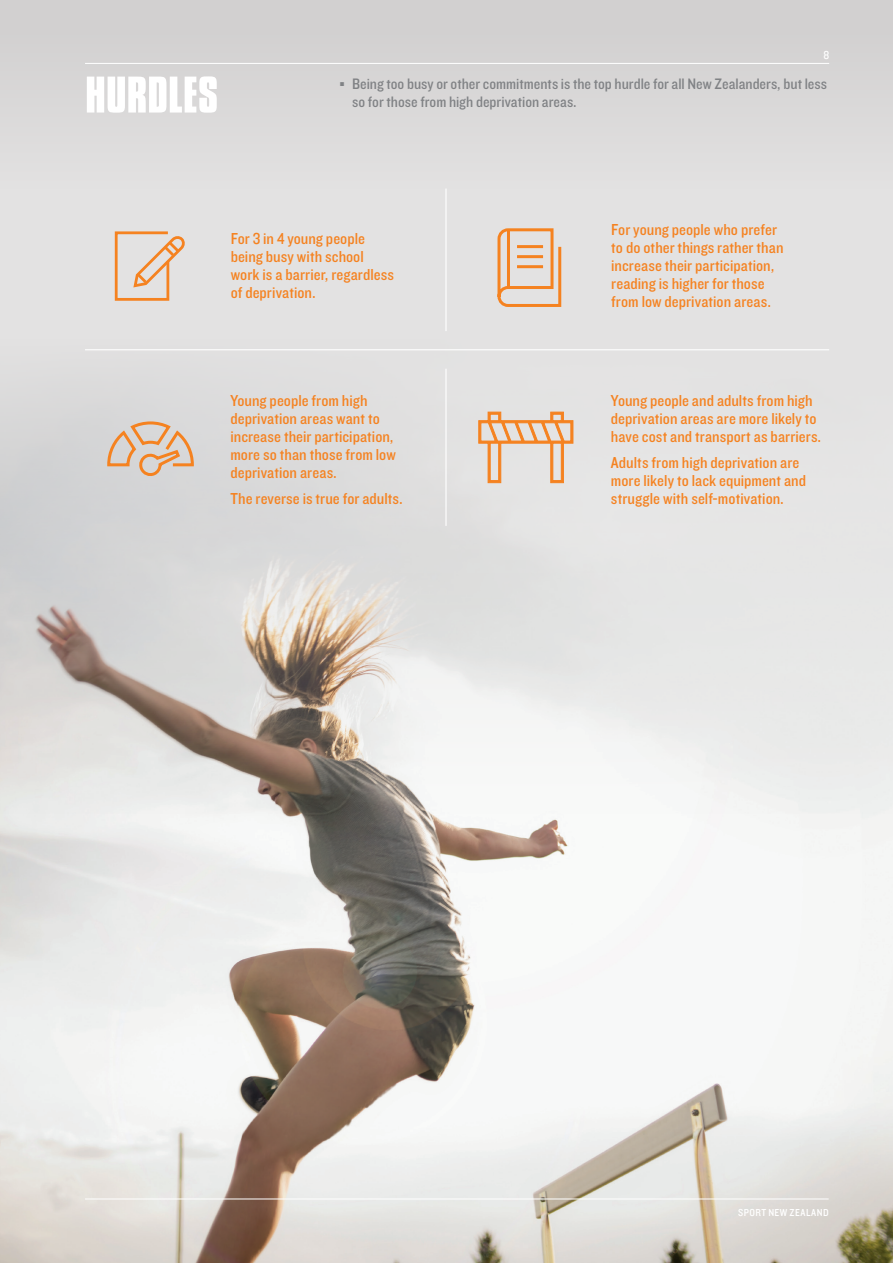
<style>
.page{position:relative;width:893px;height:1263px;background:#fff}
.page>*{position:absolute;margin:0;border:0;box-sizing:border-box;transform-origin:0 0}
._4_Headings{font:54px "Compacta Bld";color:#fff}
._4_Figure_Body{font:16.5px/18px "Knockout 30 Junior Welterwt";color:#f58220}
.t1{font:15.75px/18px "Knockout 30 Junior Welterwt";color:#808285}
.t2{font:12px "Knockout 30 Junior Welterwt";color:#fff}
.t3{font:10.5px "Knockout 30 Junior Welterwt";letter-spacing:.045em;color:#fff}
</style>
<div class="page">
<img style="left:0;top:814px;width:893px;height:449px">
<svg style="left:0;top:193px;width:893px;height:621px;background:#dedcdb"></svg>
<div style="left:0;top:0;width:893px;height:193px;background:#d9d7d7"></div>
<svg style="left:478px;top:411px;width:96px;height:72px;background:#e7cab1"></svg>
<svg style="left:106px;top:420px;width:89px;height:57px;background:#dcc4b0"></svg>
<svg style="left:496px;top:227px;width:67px;height:81px;background:#e6ccb6"></svg>
<hr style="left:517px;top:255px;width:26px;height:3px;background:#f58220">
<hr style="left:517px;top:265px;width:26px;height:3px;background:#f58220">
<hr style="left:507px;top:230px;width:3px;height:57px;background:#f58220">
<hr style="left:85px;top:349px;width:744px;height:1px;background:#fff">
<hr style="left:445px;top:369px;width:2px;height:157px;background:#fff">
<hr style="left:445px;top:189px;width:2px;height:142px;background:#fff">
<svg style="left:113px;top:230px;width:75px;height:72px;background:#e6cfbc"></svg>
<hr style="left:85px;top:63px;width:744px;height:1px;background:#fff">
<hr style="left:85px;top:1199px;width:744px;height:1px;background:#fff">
<p class="t2" style="left:823px;top:46px;width:7px">8</p>
<p class="_4_Headings" style="left:85px;top:59px;width:135px">HURDLES</p>
<p class="t1" style="left:352px;top:74px;width:476px;text-indent:-12px"><sup>≠</sup> Being too busy or other commitments is the top hurdle for all New Zealanders, but less so for those from high deprivation areas.</p>
<p class="_4_Figure_Body" style="left:231px;top:229px;width:165px">For 3 in 4 young people being busy with school work is a barrier, regardless of deprivation.</p>
<p class="_4_Figure_Body" style="left:230px;top:391px;width:167px">Young people from high deprivation areas want to increase their participation, more so than those from low deprivation areas.</p>
<p class="_4_Figure_Body" style="left:230px;top:489px;width:174px">The reverse is true for adults.</p>
<p class="_4_Figure_Body" style="left:611px;top:219px;width:174px">For young people who prefer to do other things rather than increase their participation, reading is higher for those from low deprivation areas.</p>
<p class="_4_Figure_Body" style="left:611px;top:391px;width:212px">Young people and adults from high deprivation areas are more likely to have cost and transport as barriers.</p>
<p class="_4_Figure_Body" style="left:611px;top:453px;width:197px">Adults from high deprivation are more likely to lack equipment and struggle with self-motivation.</p>
<p class="t3" style="left:738px;top:1206px;width:92px">SPORT NEW ZEALAND</p>
</div>
